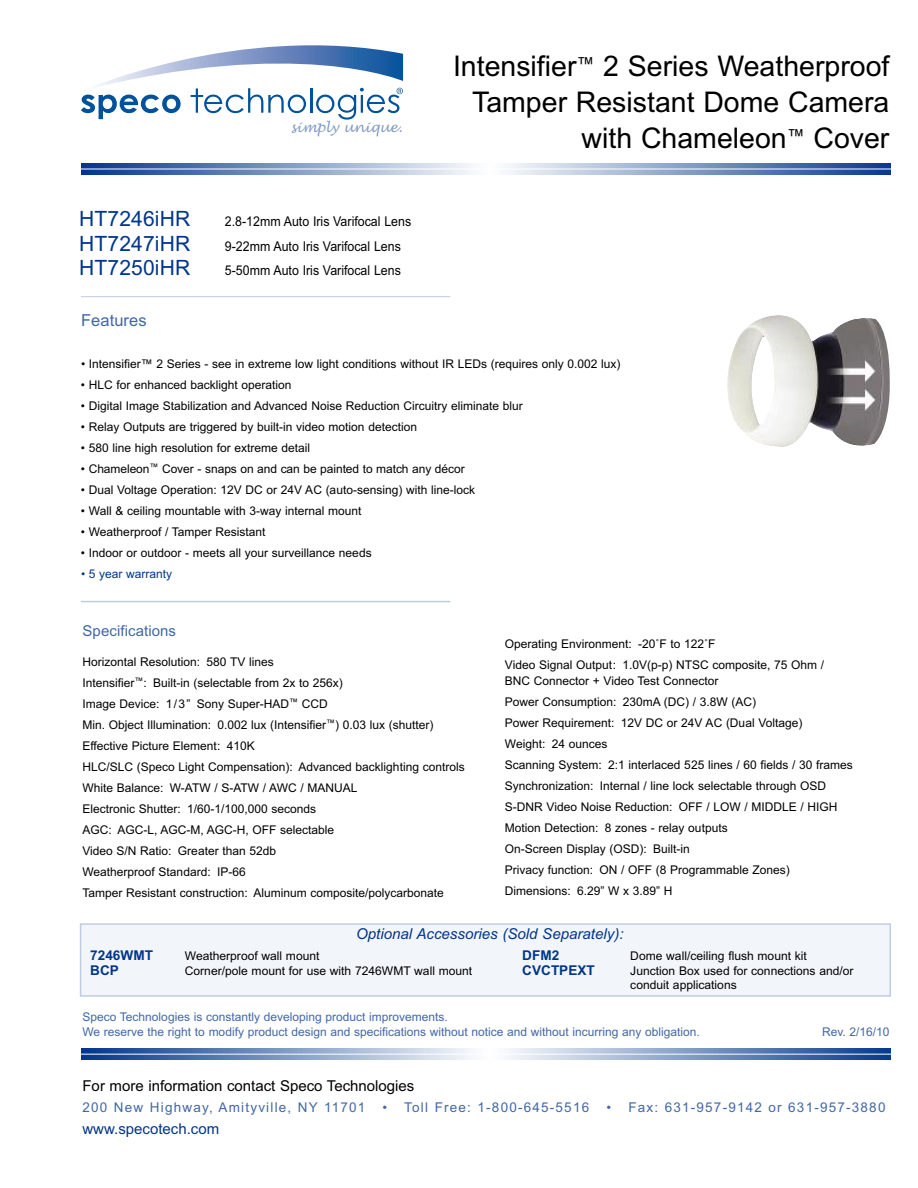
<style>
.page{position:relative;width:918px;height:1188px;background:#fff}
.page>*{position:absolute;margin:0;border:0;box-sizing:border-box;transform-origin:0 0}
.t1{font:28.5px/36px "Arial";color:#000;text-align:right}
.t2{font:21.15px "Arial";letter-spacing:.005em;color:#00368a}
.t3{font:16.5px "Arial";letter-spacing:.005em;color:#4068a7}
.t4{font:15px "Arial";color:#000}
.t5{font:italic 15px "Arial";color:#00368a}
.t6{font:15px "Arial";color:#00368a}
.t7{font:15px "Arial";letter-spacing:.005em;color:#4068a7}
.t8{font:13.5px "Arial";letter-spacing:.09em;color:#4068a7}
.t9{font:13.5px "Arial";color:#000;scale:.92 1}
.t10{font:700 13.5px "Arial";color:#00368a}
.t11{font:italic 13.5px "Lucida Handwriting";color:#809bc4}
.t12{font:12px/21px "Arial";color:#000}
.t13{font:12px/15px "Arial";color:#4068a7}
.t14{font:12px "Arial";color:#00368a}
</style>
<div class="page">
<svg style="left:81px;top:45px;width:322px;height:75px"></svg>
<hr style="left:81px;top:601px;width:369px;height:1px;background:#bfcde2">
<hr style="left:81px;top:296px;width:369px;height:1px;background:#bfcde2">
<svg style="left:81px;top:164px;width:810px;height:11px;background:#86a0c7"></svg>
<hr style="left:81px;top:169px;width:818px;height:1px;background:#fff">
<svg style="left:81px;top:1049px;width:810px;height:11px;background:#849ec6"></svg>
<hr style="left:81px;top:1054px;width:818px;height:1px;background:#fff">
<img style="left:727px;top:315px;width:163px;height:132px">
<div style="left:81px;top:925px;width:809px;height:70px;background:#f2f5f9"></div>
<div style="left:80px;top:923px;width:811px;height:74px;border:2px solid #bfcde2"></div>
<p class="t11" style="left:291px;top:120px;width:113px">simply unique.</p>
<h2 class="t2" style="left:79px;top:207px;width:113px">HT7246iHR</h2>
<p class="t9" style="left:225px;top:214px;width:204px">2.8-12mm Auto Iris Varifocal Lens</p>
<h2 class="t2" style="left:79px;top:231px;width:113px">HT7247iHR</h2>
<p class="t9" style="left:225px;top:238px;width:193px">9-22mm Auto Iris Varifocal Lens</p>
<h2 class="t2" style="left:79px;top:255px;width:113px">HT7250iHR</h2>
<p class="t9" style="left:225px;top:263px;width:193px">5-50mm Auto Iris Varifocal Lens</p>
<h1 class="t1" style="left:453px;top:48px;width:438px">Intensifier<sup>™</sup> 2 Series Weatherproof<br>Tamper Resistant Dome Camera with Chameleon<sup>™</sup> Cover</h1>
<h3 class="t3" style="left:81px;top:311px;width:67px">Features</h3>
<p class="t12" style="left:81px;top:353px;width:541px">• Intensifier™ 2 Series - see in extreme low light conditions without IR LEDs (requires only 0.002 lux)</p>
<p class="t12" style="left:81px;top:374px;width:212px">• HLC for enhanced backlight operation</p>
<p class="t12" style="left:81px;top:395px;width:443px">• Digital Image Stabilization and Advanced Noise Reduction Circuitry eliminate blur</p>
<p class="t12" style="left:81px;top:416px;width:338px">• Relay Outputs are triggered by built-in video motion detection</p>
<p class="t12" style="left:81px;top:437px;width:231px">• 580 line high resolution for extreme detail</p>
<p class="t12" style="left:81px;top:458px;width:385px">• Chameleon<sup>™</sup> Cover - snaps on and can be painted to match any décor</p>
<p class="t12" style="left:81px;top:479px;width:396px">• Dual Voltage Operation: 12V DC or 24V AC (auto-sensing) with line-lock</p>
<p class="t12" style="left:81px;top:500px;width:282px">• Wall &amp; ceiling mountable with 3-way internal mount</p>
<p class="t12" style="left:81px;top:521px;width:186px">• Weatherproof / Tamper Resistant</p>
<p class="t12" style="left:81px;top:542px;width:292px">• Indoor or outdoor - meets all your surveillance needs</p>
<p class="t14" style="left:81px;top:567px;width:93px">• 5 year warranty</p>
<p class="t7" style="left:83px;top:622px;width:95px">Specifications</p>
<p class="t12" style="left:82px;top:651px;width:384px">Horizontal Resolution: 580 TV lines<br>Intensifier<sup>™</sup>: Built-in (selectable from 2x to 256x)<br>Image Device: 1/3” Sony Super-HAD<sup>™</sup> CCD<br>Min. Object Illumination: 0.002 lux (Intensifier<sup>™</sup>) 0.03 lux (shutter)<br>Effective Picture Element: 410K<br>HLC/SLC (Speco Light Compensation): Advanced backlighting controls White Balance: W-ATW / S-ATW / AWC / MANUAL<br>Electronic Shutter: 1/60-1/100,000 seconds<br>AGC: AGC-L, AGC-M, AGC-H, OFF selectable<br>Video S/N Ratio: Greater than 52db<br>Weatherproof Standard: IP-66<br>Tamper Resistant construction: Aluminum composite/polycarbonate</p>
<p class="t12" style="left:505px;top:633px;width:321px">Operating Environment: -20˚F to 122˚F<br>Video Signal Output: 1.0V(p-p) NTSC composite, 75 Ohm /</p>
<p class="t12" style="left:505px;top:670px;width:349px">BNC Connector + Video Test Connector<br>Power Consumption: 230mA (DC) / 3.8W (AC)<br>Power Requirement: 12V DC or 24V AC (Dual Voltage)<br>Weight: 24 ounces<br>Scanning System: 2:1 interlaced 525 lines / 60 fields / 30 frames Synchronization: Internal / line lock selectable through OSD S-DNR Video Noise Reduction: OFF / LOW / MIDDLE / HIGH Motion Detection: 8 zones - relay outputs<br>On-Screen Display (OSD): Built-in<br>Privacy function: ON / OFF (8 Programmable Zones)<br>Dimensions: 6.29” W x 3.89” H</p>
<p class="t5" style="left:356px;top:926px;width:269px">Optional Accessories (Sold Separately):</p>
<p class="t10" style="left:90px;top:948px;width:64px">7246WMT</p>
<p class="t12" style="left:185px;top:946px;width:136px">Weatherproof wall mount</p>
<p class="t10" style="left:522px;top:948px;width:39px">DFM2</p>
<p class="t12" style="left:630px;top:946px;width:178px">Dome wall/ceiling flush mount kit</p>
<p class="t10" style="left:90px;top:963px;width:30px">BCP</p>
<p class="t12" style="left:185px;top:961px;width:289px">Corner/pole mount for use with 7246WMT wall mount</p>
<p class="t10" style="left:522px;top:963px;width:74px">CVCTPEXT</p>
<p class="t12" style="left:630px;top:965px;width:225px;line-height:13.5px">Junction Box used for connections and/or conduit applications</p>
<p class="t13" style="left:83px;top:1010px;width:619px">Speco Technologies is constantly developing product improvements.<br>We reserve the right to modify product design and specifications without notice and without incurring any obligation.</p>
<p class="t13" style="left:822px;top:1025px;width:69px">Rev. 2/16/10</p>
<p class="t4" style="left:82px;top:1077px;width:333px">For more information contact Speco Technologies</p>
<p class="t8" style="left:82px;top:1099px;width:284px">200 New Highway, Amityville, NY 11701</p>
<p class="t8" style="left:383px;top:1099px;width:208px">• Toll Free: 1-800-645-5516</p>
<p class="t8" style="left:606px;top:1099px;width:281px">• Fax: 631-957-9142 or 631-957-3880</p>
<p class="t6" style="left:82px;top:1120px;width:138px">www.specotech.com</p>
</div>
